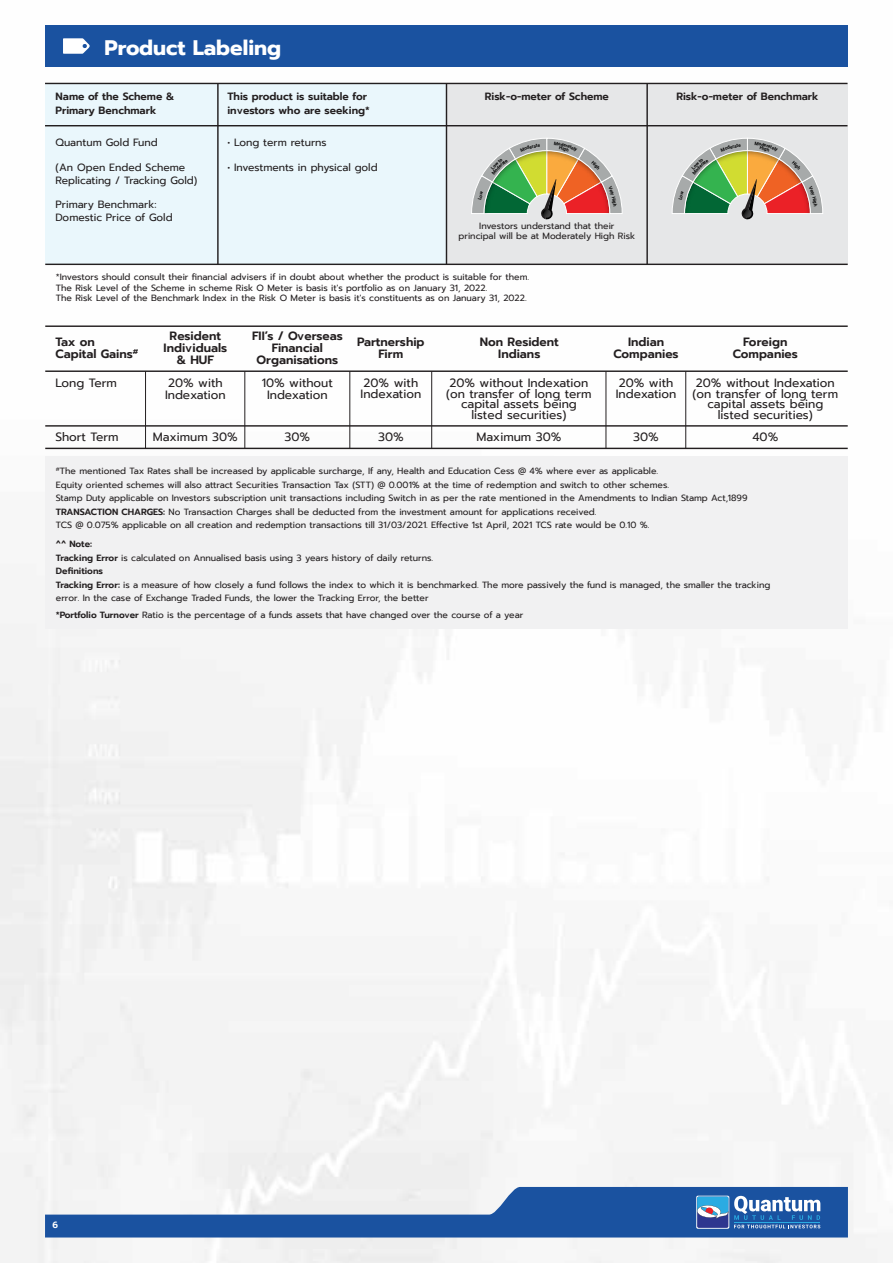
<style>
.page{position:relative;width:893px;height:1263px;background:#fff}
.page>*{position:absolute;margin:0;border:0;box-sizing:border-box;transform-origin:0 0}
.t1{font:700 21px "Prompt";color:#fff}
.t2{font:12px/10.5px "Prompt";color:#231f20}
.t3{font:600 12px/12px "Prompt";color:#231f20;text-align:center}
.t4{font:10.5px/12.6px "Prompt";color:#231f20}
.t5{font:600 10.5px/13.5px "Prompt";color:#231f20}
.t6{font:9px/13.5px "Prompt";color:#231f20}
.t7{font:600 9px "Prompt";color:#fff}
.s1{font-weight:600}
</style>
<div class="page">
<img style="left:0;top:82px;width:890px;height:1181px">
<div style="left:45px;top:83px;width:401px;height:181px;background:#eaf7fc"></div>
<div style="left:447px;top:83px;width:401px;height:181px;background:#e6e7e8"></div>
<div style="left:45px;top:25px;width:803px;height:42px;background:#1a52a0"></div>
<hr style="left:45px;top:125px;width:802px;height:1px;background:#231f20">
<hr style="left:45px;top:264px;width:803px;height:1px;background:#231f20">
<hr style="left:45px;top:83px;width:802px;height:1px;background:#231f20">
<hr style="left:217px;top:83px;width:2px;height:181px;background:#231f20">
<hr style="left:646px;top:83px;width:2px;height:181px;background:#231f20">
<hr style="left:446px;top:83px;width:1px;height:181px;background:#231f20">
<svg style="left:63px;top:38px;width:27px;height:16px"></svg>
<div style="left:45px;top:456px;width:802px;height:173px;background:#f1f1f2"></div>
<hr style="left:45px;top:325px;width:803px;height:2px;background:#231f20">
<hr style="left:45px;top:370px;width:803px;height:2px;background:#231f20">
<hr style="left:145px;top:371px;width:1px;height:77px;background:#231f20">
<hr style="left:244px;top:371px;width:1px;height:77px;background:#231f20">
<hr style="left:349px;top:371px;width:1px;height:77px;background:#231f20">
<hr style="left:431px;top:371px;width:1px;height:77px;background:#231f20">
<hr style="left:606px;top:371px;width:1px;height:77px;background:#231f20">
<hr style="left:685px;top:371px;width:1px;height:77px;background:#231f20">
<hr style="left:45px;top:425px;width:803px;height:2px;background:#231f20">
<hr style="left:45px;top:448px;width:803px;height:1px;background:#231f20">
<svg style="left:45px;top:1187px;width:803px;height:50px"></svg>
<svg style="left:471px;top:138px;width:152px;height:82px"></svg>
<svg style="left:672px;top:138px;width:151px;height:82px"></svg>
<h1 class="t1" style="left:104px;top:32px;width:178px">Product Labeling</h1>
<p class="t5" style="left:56px;top:90px;width:120px">Name of the Scheme &amp;<br>Primary Benchmark</p>
<p class="t5" style="left:227px;top:90px;width:144px">This product is suitable for investors who are seeking*</p>
<p class="t5" style="left:485px;top:90px;width:126px">Risk-o-meter of Scheme</p>
<p class="t5" style="left:676px;top:90px;width:144px">Risk-o-meter of Benchmark</p>
<p class="t4" style="left:56px;top:136px;width:104px">Quantum Gold Fund</p>
<p class="t4" style="left:56px;top:161px;width:143px">(An Open Ended Scheme<br>Replicating / Tracking Gold)</p>
<p class="t4" style="left:56px;top:198px;width:119px">Primary Benchmark:<br>Domestic Price of Gold</p>
<p class="t4" style="left:227px;top:136px;width:101px">• Long term returns</p>
<p class="t4" style="left:227px;top:161px;width:152px">• Investments in physical gold</p>
<p class="t6" style="left:458px;top:221px;width:178px;line-height:9.4px;text-align:center">Investors understand that their<br>principal will be at Moderately High Risk</p>
<p class="t6" style="left:56px;top:272px;width:475px;line-height:10.5px">*Investors should consult their financial advisers if in doubt about whether the product is suitable for them.<br>The Risk Level of the Scheme in scheme Risk O Meter is basis it's portfolio as on January 31, 2022.<br>The Risk Level of the Benchmark Index in the Risk O Meter is basis it's constituents as on January 31, 2022.</p>
<h2 class="t3" style="left:56px;top:335px;width:84px;text-align:left">Tax on<br>Capital Gains<sup>#</sup></h2>
<h2 class="t3" style="left:164px;top:329px;width:65px">Resident<br>Individuals &amp; HUF</h2>
<h2 class="t3" style="left:252px;top:329px;width:92px">FII’s / Overseas<br>Financial<br>Organisations</h2>
<h2 class="t3" style="left:357px;top:335px;width:69px">Partnership<br>Firm</h2>
<h2 class="t3" style="left:480px;top:335px;width:81px">Non Resident<br>Indians</h2>
<h2 class="t3" style="left:613px;top:335px;width:67px">Indian<br>Companies</h2>
<h2 class="t3" style="left:733px;top:335px;width:67px">Foreign<br>Companies</h2>
<h2 class="t2" style="left:55px;top:378px;width:63px">Long Term</h2>
<h2 class="t2" style="left:55px;top:431px;width:65px">Short Term</h2>
<h2 class="t2" style="left:165px;top:377px;width:62px;line-height:12px">20% with<br>Indexation</h2>
<h2 class="t2" style="left:153px;top:431px;width:86px">Maximum 30%</h2>
<h2 class="t2" style="left:262px;top:377px;width:73px;line-height:12px;text-align:center">10% without<br>Indexation</h2>
<h2 class="t2" style="left:285px;top:431px;width:27px">30%</h2>
<h2 class="t2" style="left:361px;top:378px;width:62px">20% with<br>Indexation</h2>
<h2 class="t2" style="left:378px;top:431px;width:27px">30%</h2>
<h2 class="t2" style="left:446px;top:378px;width:147px;text-align:center">20% without Indexation (on transfer of long term capital assets being listed securities)</h2>
<h2 class="t2" style="left:693px;top:378px;width:147px;text-align:center">20% without Indexation (on transfer of long term capital assets being listed securities)</h2>
<h2 class="t2" style="left:476px;top:431px;width:86px">Maximum 30%</h2>
<h2 class="t2" style="left:616px;top:378px;width:62px">20% with<br>Indexation</h2>
<h2 class="t2" style="left:633px;top:431px;width:27px">30%</h2>
<h2 class="t2" style="left:752px;top:431px;width:27px">40%</h2>
<p class="t6" style="left:56px;top:464px;width:693px"><sup>#</sup>The mentioned Tax Rates shall be increased by applicable surcharge, If any, Health and Education Cess @ 4% where ever as applicable.<br>Equity oriented schemes will also attract Securities Transaction Tax (STT) @ 0.001% at the time of redemption and switch to other schemes.<br>Stamp Duty applicable on Investors subscription unit transactions including Switch in as per the rate mentioned in the Amendments to Indian Stamp Act,1899<br><span class="s1">TRANSACTION CHARGES:</span> No Transaction Charges shall be deducted from the investment amount for applications received.<br>TCS @ 0.075% applicable on all creation and redemption transactions till 31/03/2021. Effective 1st April, 2021 TCS rate would be 0.10 %.</p>
<p class="t6" style="left:56px;top:537px;width:716px"><span class="s1">^^ Note:<br>Tracking Error</span> is calculated on Annualised basis using 3 years history of daily returns.<br><span class="s1">Definitions<br>Tracking Error:</span> is a measure of how closely a fund follows the index to which it is benchmarked. The more passively the fund is managed, the smaller the tracking error. In the case of Exchange Traded Funds, the lower the Tracking Error, the better</p>
<p class="t6" style="left:56px;top:608px;width:469px"><span class="s1">*Portfolio Turnover</span> Ratio is the percentage of a funds assets that have changed over the course of a year</p>
<p class="t7" style="left:53px;top:1218px;width:7px">6</p>
</div>
